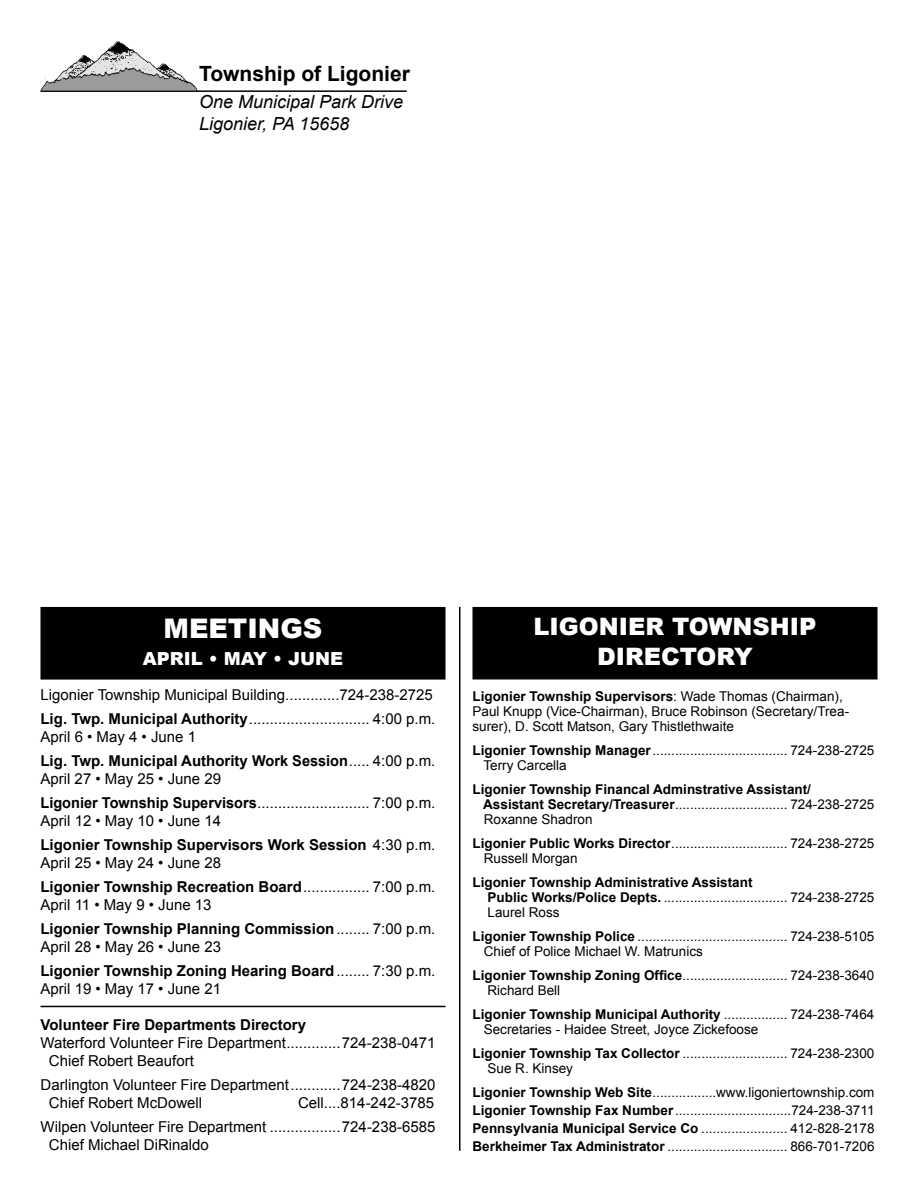
<style>
.page{position:relative;width:918px;height:1188px;background:#fff}
.page>*{position:absolute;margin:0;border:0;box-sizing:border-box;transform-origin:0 0}
.t1{font:900 27px "Arial";color:#fff}
.t2{font:900 24px/30px "Arial";color:#fff;text-align:center}
.t3{font:700 21px "Arial";color:#000}
.t4{font:italic 18px/21.6px "Arial";color:#000}
.t5{font:900 18px "Arial";color:#fff}
.t6{font:15px/24px "Arial";color:#000}
.t7{font:700 15px/24px "Arial";color:#000}
.t8{font:13.5px/15px "Arial";color:#000}
.t9{font:700 13.5px/15px "Arial";color:#000}
.s1{font-weight:700}
.s2{font-weight:400}
</style>
<div class="page">
<hr style="left:459px;top:607px;width:1px;height:544px;background:#000">
<div style="left:41px;top:608px;width:404px;height:71px;background:#000"></div>
<div style="left:40px;top:607px;width:406px;height:73px;border:2px solid #000"></div>
<div style="left:473px;top:608px;width:404px;height:71px;background:#000"></div>
<div style="left:472px;top:607px;width:406px;height:72px;border:2px solid #000"></div>
<hr style="left:40px;top:90px;width:367px;height:2px;background:#000">
<hr style="left:40px;top:1006px;width:406px;height:1px;background:#000">
<img style="left:41px;top:41px;width:156px;height:49px">
<h3 class="t3" style="left:199px;top:60px;width:212px">Township of Ligonier</h3>
<h3 class="t4" style="left:199px;top:91px;width:206px">One Municipal Park Drive<br>Ligonier, PA 15658</h3>
<h1 class="t1" style="left:164px;top:608px;width:160px">MEETINGS</h1>
<h3 class="t5" style="left:143px;top:645px;width:202px">APRIL • MAY • JUNE</h3>
<p class="t6" style="left:40px;top:683px;width:396px">Ligonier Township Municipal Building.............724-238-2725<br><span class="s1">Lig. Twp. Municipal Authority</span>............................. 4:00 p.m.</p>
<p class="t7" style="left:40px;top:725px;width:396px"><span class="s2">April 6 • May 4 • June 1<br></span>Lig. Twp. Municipal Authority Work Session<span class="s2">..... 4:00 p.m.</span></p>
<p class="t6" style="left:40px;top:767px;width:396px">April 27 • May 25 • June 29<br><span class="s1">Ligonier Township Supervisors</span>........................... 7:00 p.m.</p>
<p class="t7" style="left:40px;top:809px;width:396px"><span class="s2">April 12 • May 10 • June 14<br></span>Ligonier Township Supervisors Work Session <span class="s2">4:30 p.m.</span></p>
<p class="t6" style="left:40px;top:851px;width:396px">April 25 • May 24 • June 28<br><span class="s1">Ligonier Township Recreation Board</span>................ 7:00 p.m.</p>
<p class="t6" style="left:40px;top:893px;width:396px">April 11 • May 9 • June 13<br><span class="s1">Ligonier Township Planning Commission</span>........ 7:00 p.m.</p>
<p class="t6" style="left:40px;top:935px;width:396px">April 28 • May 26 • June 23<br><span class="s1">Ligonier Township Zoning Hearing Board</span>........ 7:30 p.m.</p>
<p class="t6" style="left:40px;top:977px;width:182px">April 19 • May 17 • June 21</p>
<p class="t7" style="left:40px;top:1013px;width:267px">Volunteer Fire Departments Directory</p>
<p class="t6" style="left:49px;top:1034px;width:388px;line-height:18px;text-indent:-8px">Waterford Volunteer Fire Department.............724-238-0471<br>Chief Robert Beaufort</p>
<p class="t6" style="left:49px;top:1076px;width:388px;line-height:18px;text-indent:-8px">Darlington Volunteer Fire Department............724-238-4820<br>Chief Robert McDowell</p>
<p class="t6" style="left:41px;top:1091px;width:396px;text-align:right">Cell....814-242-3785<br>Wilpen Volunteer Fire Department .................724-238-6585</p>
<p class="t6" style="left:49px;top:1133px;width:162px">Chief Michael DiRinaldo</p>
<h2 class="t2" style="left:534px;top:611px;width:284px">LIGONIER TOWNSHIP<br>DIRECTORY</h2>
<p class="t8" style="left:472px;top:688px;width:378px"><span class="s1">Ligonier Township Supervisors</span>: Wade Thomas (Chairman),<br>Paul Knupp (Vice-Chairman), Bruce Robinson (Secretary/Trea&shy;surer), D. Scott Matson, Gary Thistlethwaite</p>
<p class="t8" style="left:484px;top:742px;width:392px;text-indent:-11px"><span class="s1">Ligonier Township Manager</span>.................................... 724-238-2725<br>Terry Carcella</p>
<p class="t9" style="left:483px;top:782px;width:393px;text-indent:-11px">Ligonier Township Financal Adminstrative Assistant/<br>Assistant Secretary/Treasurer<span class="s2">.............................. 724-238-2725<br>Roxanne Shadron</span></p>
<p class="t8" style="left:484px;top:835px;width:392px;text-indent:-11px"><span class="s1">Ligonier Public Works Director</span>............................... 724-238-2725<br>Russell Morgan</p>
<p class="t9" style="left:488px;top:875px;width:388px;text-indent:-15px">Ligonier Township Administrative Assistant<br>Public Works/Police Depts. <span class="s2">................................. 724-238-2725<br>Laurel Ross</span></p>
<p class="t8" style="left:484px;top:928px;width:392px;text-indent:-11px"><span class="s1">Ligonier Township Police</span> ........................................ 724-238-5105<br>Chief of Police Michael W. Matrunics</p>
<p class="t8" style="left:488px;top:967px;width:388px;text-indent:-15px"><span class="s1">Ligonier Township Zoning Office</span>............................ 724-238-3640<br>Richard Bell</p>
<p class="t8" style="left:484px;top:1006px;width:392px;text-indent:-11px"><span class="s1">Ligonier Township Municipal Authority</span> ................. 724-238-7464<br>Secretaries - Haidee Street, Joyce Zickefoose</p>
<p class="t8" style="left:488px;top:1045px;width:388px;text-indent:-15px"><span class="s1">Ligonier Township Tax Collector</span> ............................ 724-238-2300<br>Sue R. Kinsey</p>
<p class="t8" style="left:473px;top:1083px;width:403px;line-height:18px;text-align:justify"><span class="s1">Ligonier Township Web Site</span>.................www.ligoniertownship.com <span class="s1">Ligonier Township Fax Number</span>...............................724-238-3711<br><span class="s1">Pennsylvania Municipal Service Co</span> ....................... 412-828-2178<br><span class="s1">Berkheimer Tax Administrator</span> ................................ 866-701-7206</p>
</div>
